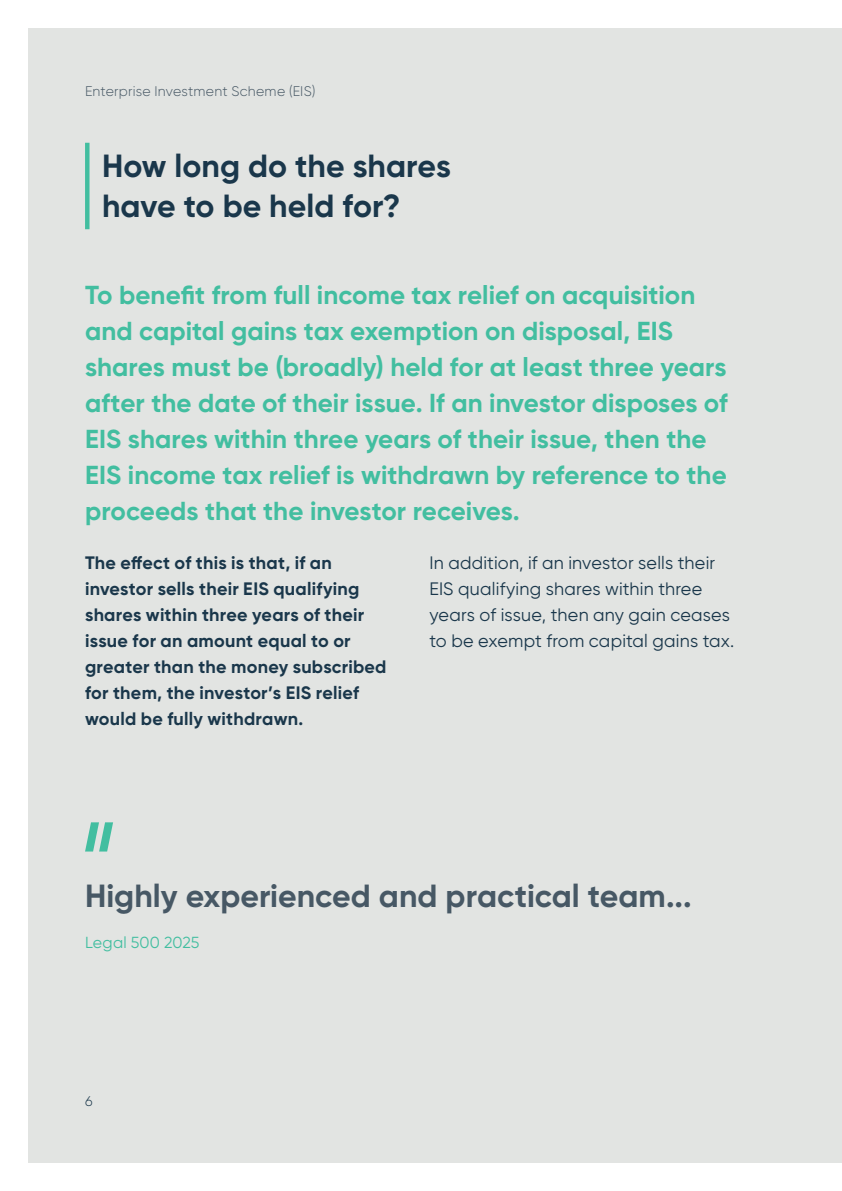
<style>
.page{position:relative;width:842px;height:1191px;background:#fff}
.page>*{position:absolute;margin:0;border:0;box-sizing:border-box;transform-origin:0 0}
.Quote_-_Left{font:700 32px "Gilroy";color:#475865}
.Heading_1{font:700 32px/40px "Gilroy";color:#1a374b}
.Intro_paragraph{font:700 26px/36px "Gilroy";color:#42bea0}
.Body_copy_bold{font:700 18px/26px "Gilroy";letter-spacing:.015em;color:#1a374b}
.Body_copy{font:18px/26px "Gilroy";letter-spacing:.01em;color:#1a374b}
.Quote_source_-_Right{font:16px "Gilroy";letter-spacing:.005em;color:#42bea0}
.Header_L{font:300 14px "Gilroy";letter-spacing:.015em;color:#475865}
.t1{font:300 14px "Gilroy";color:#1a374b}
</style>
<div class="page">
<div style="left:28px;top:28px;width:814px;height:1134px;background:#e2e4e2"></div>
<div style="left:85px;top:143px;width:5px;height:86px;background:#42bea0"></div>
<svg style="left:85px;top:822px;width:28px;height:29px"></svg>
<p class="Header_L" style="left:85px;top:83px;width:232px">Enterprise Investment Scheme (EIS)</p>
<p class="Heading_1" style="left:102px;top:146px;width:350px">How long do the shares have to be held for?</p>
<p class="Intro_paragraph" style="left:85px;top:277px;width:644px">To benefit from full income tax relief on acquisition and capital gains tax exemption on disposal, EIS shares must be (broadly) held for at least three years after the date of their issue. If an investor disposes of EIS shares within three years of their issue, then the EIS income tax relief is withdrawn by reference to the proceeds that the investor receives.</p>
<p class="Body_copy_bold" style="left:85px;top:550px;width:303px">The effect of this is that, if an investor sells their EIS qualifying shares within three years of their issue for an amount equal to or greater than the money subscribed for them, the investor’s EIS relief would be fully withdrawn.</p>
<p class="Body_copy" style="left:429px;top:549px;width:306px">In addition, if an investor sells their EIS qualifying shares within three years of issue, then any gain ceases to be exempt from capital gains tax.</p>
<p class="Quote_-_Left" style="left:85px;top:875px;width:608px">Highly experienced and practical team...</p>
<p class="Quote_source_-_Right" style="left:85px;top:932px;width:116px">Legal 500 2025</p>
<p class="t1" style="left:85px;top:1092px;width:9px">6</p>
</div>
